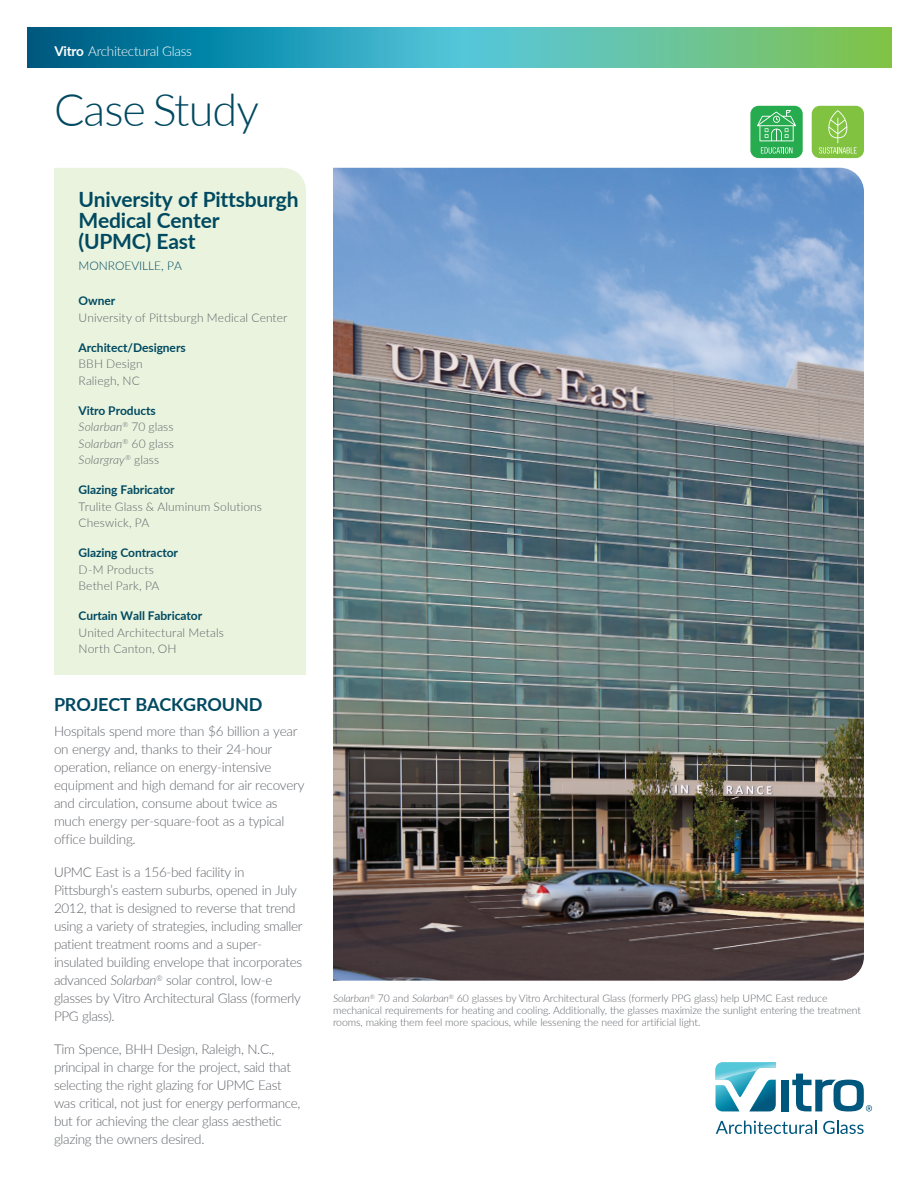
<style>
.page{position:relative;width:918px;height:1188px;background:#fff}
.page>*{position:absolute;margin:0;border:0;box-sizing:border-box;transform-origin:0 0}
.t1{font:300 45px "Lato";letter-spacing:-.02em;color:#004960}
.Project_Title_Case_S{font:700 21px/21px "Lato";letter-spacing:-.01em;color:#004960}
.Project_Background{font:700 18px "Lato";letter-spacing:-.01em;color:#004960}
.body{font:300 13.5px/18px "Lato";letter-spacing:-.025em;color:#62656a}
.t2{font:300 13.5px "Lato";letter-spacing:-.02em;color:#fff}
.Project_Description{font:300 12px/16.5px "Lato";letter-spacing:.01em;color:#62656a}
.Project_Header{font:700 12px "Lato";letter-spacing:-.005em;color:#004960}
.Project_Description-2{font:italic 300 12px/16.5px "Lato";letter-spacing:.01em;color:#62656a;text-align:justify}
.Project_Location_Cas{font:300 12px "Lato";letter-spacing:-.005em;color:#004960}
.t3{font:300 10.5px/12px "Lato";letter-spacing:-.01em;color:#62656a}
.s1{font-weight:700}
.s2{font-style:normal}
.s3{font-style:italic}
</style>
<div class="page">
<div style="left:781px;top:1080px;width:7px;height:31px;background:#00577d"></div>
<svg style="left:716px;top:1062px;width:60px;height:49px"></svg>
<svg style="left:792px;top:1074px;width:80px;height:37px"></svg>
<svg style="left:716px;top:1121px;width:100px;height:13px"></svg>
<svg style="left:823px;top:1121px;width:41px;height:13px"></svg>
<svg style="left:27px;top:27px;width:865px;height:41px;background:#42a9a1"></svg>
<div style="left:54px;top:168px;width:252px;height:507px;background:#e9f3de"></div>
<img style="left:333px;top:168px;width:531px;height:813px">
<div style="left:812px;top:106px;width:52px;height:52px;background:#81c340;border-radius:8px"></div>
<svg style="left:819px;top:110px;width:38px;height:44px"></svg>
<div style="left:750px;top:106px;width:53px;height:52px;background:#26ab4f;border-radius:8px"></div>
<svg style="left:761px;top:147px;width:31px;height:7px"></svg>
<svg style="left:757px;top:110px;width:39px;height:31px"></svg>
<p class="t2" style="left:54px;top:42px;width:139px"><span class="s1">Vitro</span> Architectural Glass</p>
<h1 class="t1" style="left:54px;top:78px;width:206px">Case Study</h1>
<p class="Project_Title_Case_S" style="left:79px;top:188px;width:221px">University of Pittsburgh<br>Medical Center<br>(UPMC) East</p>
<p class="Project_Location_Cas" style="left:79px;top:258px;width:105px">MONROEVILLE, PA</p>
<p class="Project_Header" style="left:79px;top:292px;width:38px">Owner</p>
<p class="Project_Description" style="left:79px;top:309px;width:210px">University of Pittsburgh Medical Center</p>
<p class="Project_Header" style="left:79px;top:339px;width:109px">Architect/Designers</p>
<p class="Project_Description" style="left:79px;top:355px;width:66px">BBH Design<br>Raliegh, NC</p>
<p class="Project_Header" style="left:79px;top:402px;width:79px">Vitro Products</p>
<p class="Project_Description-2" style="left:79px;top:418px;width:97px">Solarban<sup>®</sup> <span class="s2">70 glass </span>Solarban<sup>®</sup> <span class="s2">60 glass </span>Solargray<sup>®</sup> <span class="s2">glass</span></p>
<p class="Project_Header" style="left:79px;top:481px;width:98px">Glazing Fabricator</p>
<p class="Project_Description" style="left:79px;top:498px;width:185px">Trulite Glass &amp; Aluminum Solutions<br>Cheswick, PA</p>
<p class="Project_Header" style="left:79px;top:544px;width:101px">Glazing Contractor</p>
<p class="Project_Description" style="left:79px;top:561px;width:82px">D-M Products<br>Bethel Park, PA</p>
<p class="Project_Header" style="left:79px;top:607px;width:125px">Curtain Wall Fabricator</p>
<p class="Project_Description" style="left:79px;top:624px;width:147px">United Architectural Metals<br>North Canton, OH</p>
<p class="Project_Background" style="left:54px;top:691px;width:210px">PROJECT BACKGROUND</p>
<p class="body" style="left:54px;top:722px;width:252px">Hospitals spend more than $6 billion a year on energy and, thanks to their 24-hour operation, reliance on energy-intensive equipment and high demand for air recovery and circulation, consume about twice as much energy per-square-foot as a typical office building.</p>
<p class="body" style="left:54px;top:863px;width:250px">UPMC East is a 156-bed facility in Pittsburgh’s eastern suburbs, opened in July 2012, that is designed to reverse that trend using a variety of strategies, including smaller patient treatment rooms and a super&shy;insulated building envelope that incorporates advanced <span class="s3">Solarban</span><sup>®</sup> solar control, low-e glasses by Vitro Architectural Glass (formerly PPG glass).</p>
<p class="body" style="left:54px;top:1040px;width:248px">Tim Spence, BHH Design, Raleigh, N.C., principal in charge for the project, said that selecting the right glazing for UPMC East was critical, not just for energy performance, but for achieving the clear glass aesthetic glazing the owners desired.</p>
<p class="t3" style="left:333px;top:992px;width:529px"><span class="s3">Solarban</span><sup>®</sup> 70 and <span class="s3">Solarban</span><sup>®</sup> 60 glasses by Vitro Architectural Glass (formerly PPG glass) help UPMC East reduce mechanical requirements for heating and cooling. Additionally, the glasses maximize the sunlight entering the treatment rooms, making them feel more spacious, while lessening the need for artificial light.</p>
</div>
